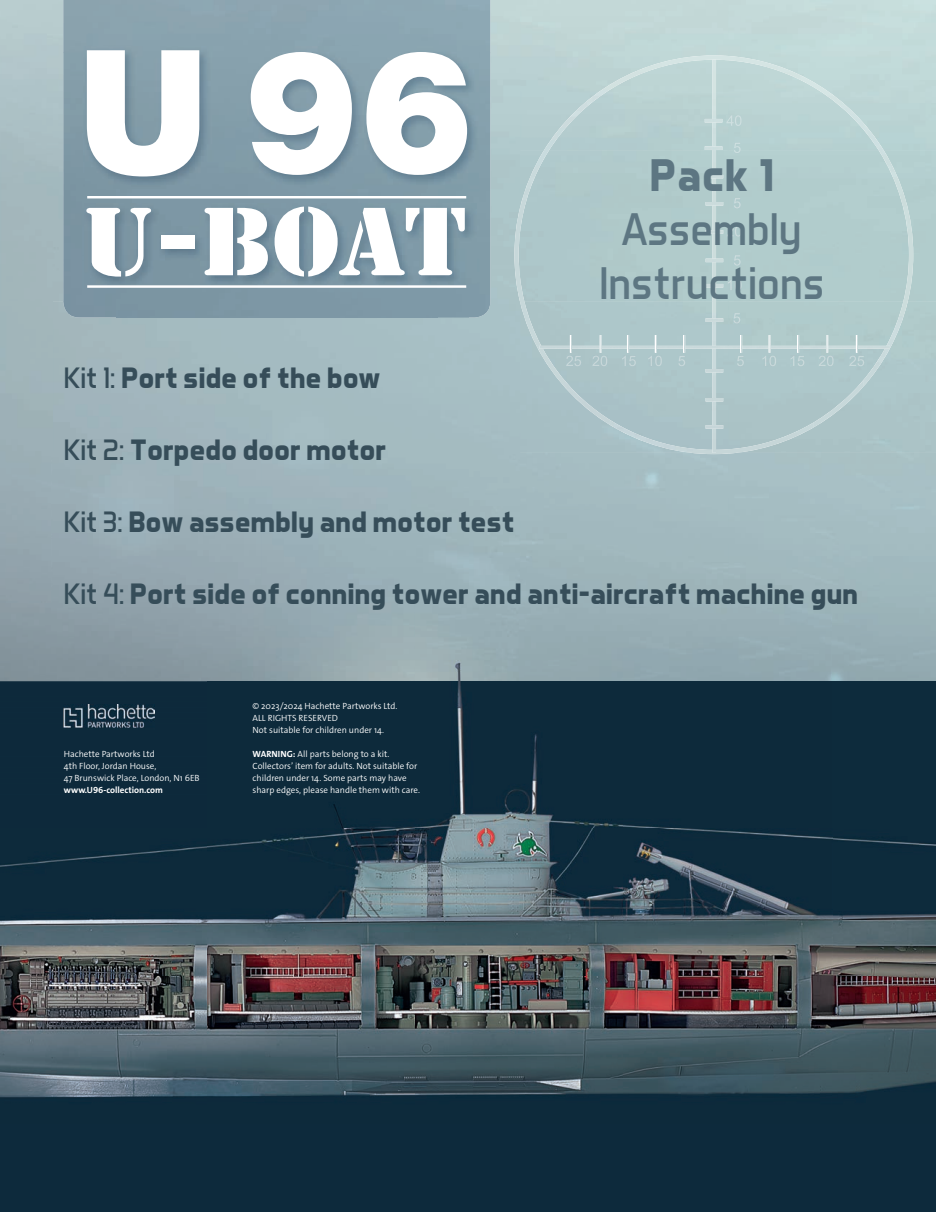
<style>
.page{position:relative;width:936px;height:1212px;background:#fff}
.page>*{position:absolute;margin:0;border:0;box-sizing:border-box;transform-origin:0 0}
.t1{font:900 172.65px "Helvetica Neue";color:#fff}
.t2{font:90px "Stencil Std";color:#fff;scale:1.05 1}
.t3{font:46.5px/54px "Aero Matics";color:#5d7682;text-align:center}
.t4{font:700 46.5px "Aero Matics";color:#5d7682}
.t5{font:700 30px "Aero Matics";letter-spacing:-.01em;color:#364d59}
.t6{font:300 9px/12px "The Sans Os F";color:#fff}
.t7{font:700 9px "The Sans Os F";color:#fff}
.s1{font-weight:400}
.s2{font-weight:700}
</style>
<div class="page">
<div style="left:0;top:681px;width:935px;height:531px;background:#0d2a3c"></div>
<img style="left:0;top:603px;width:935px;height:495px">
<img style="left:64px;top:704px;width:90px;height:25px">
<img style="left:63px;top:53px;width:53px;height:265px">
<div style="left:116px;top:288px;width:321px;height:30px;background:#7d97a5"></div>
<img style="left:83px;top:46px;width:395px;height:142px">
<img style="left:83px;top:203px;width:393px;height:85px">
<hr style="left:87px;top:196px;width:379px;height:2px;background:#fff">
<hr style="left:87px;top:285px;width:379px;height:3px;background:#fff">
<img style="left:582px;top:55px;width:263px;height:50px">
<img style="left:838px;top:105px;width:48px;height:50px">
<img style="left:541px;top:105px;width:48px;height:50px">
<img style="left:863px;top:155px;width:50px;height:232px">
<img style="left:514px;top:155px;width:50px;height:232px">
<img style="left:813px;top:380px;width:50px;height:47px">
<img style="left:564px;top:380px;width:50px;height:47px">
<img style="left:613px;top:422px;width:200px;height:32px">
<img style="left:712px;top:59px;width:4px;height:394px">
<img style="left:539px;top:346px;width:350px;height:3px">
<svg style="left:570px;top:335px;width:2px;height:18px"></svg>
<svg style="left:599px;top:335px;width:2px;height:18px"></svg>
<svg style="left:627px;top:335px;width:2px;height:18px"></svg>
<img style="left:654px;top:335px;width:3px;height:18px">
<svg style="left:768px;top:335px;width:2px;height:18px"></svg>
<img style="left:796px;top:335px;width:3px;height:18px">
<svg style="left:826px;top:335px;width:2px;height:18px"></svg>
<svg style="left:855px;top:335px;width:2px;height:18px"></svg>
<img style="left:704px;top:119px;width:18px;height:4px">
<img style="left:704px;top:146px;width:18px;height:4px">
<img style="left:705px;top:175px;width:18px;height:3px">
<img style="left:705px;top:202px;width:18px;height:4px">
<img style="left:705px;top:230px;width:18px;height:4px">
<img style="left:705px;top:259px;width:18px;height:3px">
<img style="left:705px;top:284px;width:18px;height:3px">
<img style="left:705px;top:318px;width:18px;height:4px">
<img style="left:705px;top:369px;width:18px;height:4px">
<img style="left:705px;top:398px;width:18px;height:4px">
<img style="left:705px;top:425px;width:18px;height:4px">
<svg style="left:733px;top:143px;width:7px;height:10px"></svg>
<svg style="left:733px;top:198px;width:7px;height:10px"></svg>
<svg style="left:733px;top:255px;width:7px;height:11px"></svg>
<img style="left:726px;top:115px;width:15px;height:11px">
<img style="left:726px;top:171px;width:15px;height:10px">
<img style="left:726px;top:226px;width:15px;height:11px">
<img style="left:727px;top:280px;width:14px;height:10px">
<svg style="left:733px;top:313px;width:7px;height:10px"></svg>
<img style="left:566px;top:356px;width:15px;height:10px">
<img style="left:849px;top:356px;width:15px;height:10px">
<img style="left:592px;top:356px;width:15px;height:10px">
<img style="left:818px;top:356px;width:15px;height:10px">
<img style="left:622px;top:356px;width:14px;height:10px">
<img style="left:790px;top:356px;width:14px;height:10px">
<svg style="left:648px;top:356px;width:13px;height:10px"></svg>
<img style="left:762px;top:356px;width:14px;height:10px">
<svg style="left:678px;top:335px;width:7px;height:31px"></svg>
<svg style="left:737px;top:335px;width:6px;height:31px"></svg>
<h1 class="t1" style="left:78px;top:9px;width:398px">U96</h1>
<h2 class="t2" style="left:82px;top:184px;width:368px">U-BOAT</h2>
<h3 class="t5" style="left:64px;top:360px;width:318px"><span class="s1">Kit 1:</span> Port side of the bow</h3>
<h3 class="t5" style="left:64px;top:432px;width:324px"><span class="s1">Kit 2:</span> Torpedo door motor</h3>
<h3 class="t5" style="left:64px;top:504px;width:452px"><span class="s1">Kit 3:</span> Bow assembly and motor test</h3>
<h3 class="t4" style="left:649px;top:147px;width:126px">Pack 1</h3>
<h3 class="t3" style="left:599px;top:201px;width:226px">Assembly<br>Instructions</h3>
<h3 class="t5" style="left:64px;top:576px;width:796px"><span class="s1">Kit 4:</span> Port side of conning tower and anti-aircraft machine gun</h3>
<p class="t6" style="left:64px;top:748px;width:137px">Hachette Partworks Ltd<br>4th Floor, Jordan House,<br>47 Brunswick Place, London, N1 6EB</p>
<p class="t7" style="left:64px;top:784px;width:101px">www.U96-collection.com</p>
<p class="t6" style="left:252px;top:700px;width:146px">© 2023/2024 Hachette Partworks Ltd.<br>ALL RIGHTS RESERVED<br>Not suitable for children under 14.</p>
<p class="t6" style="left:252px;top:748px;width:169px"><span class="s2">WARNING:</span> All parts belong to a kit.<br>Collectors’ item for adults. Not suitable for children under 14. Some parts may have sharp edges, please handle them with care.</p>
</div>
